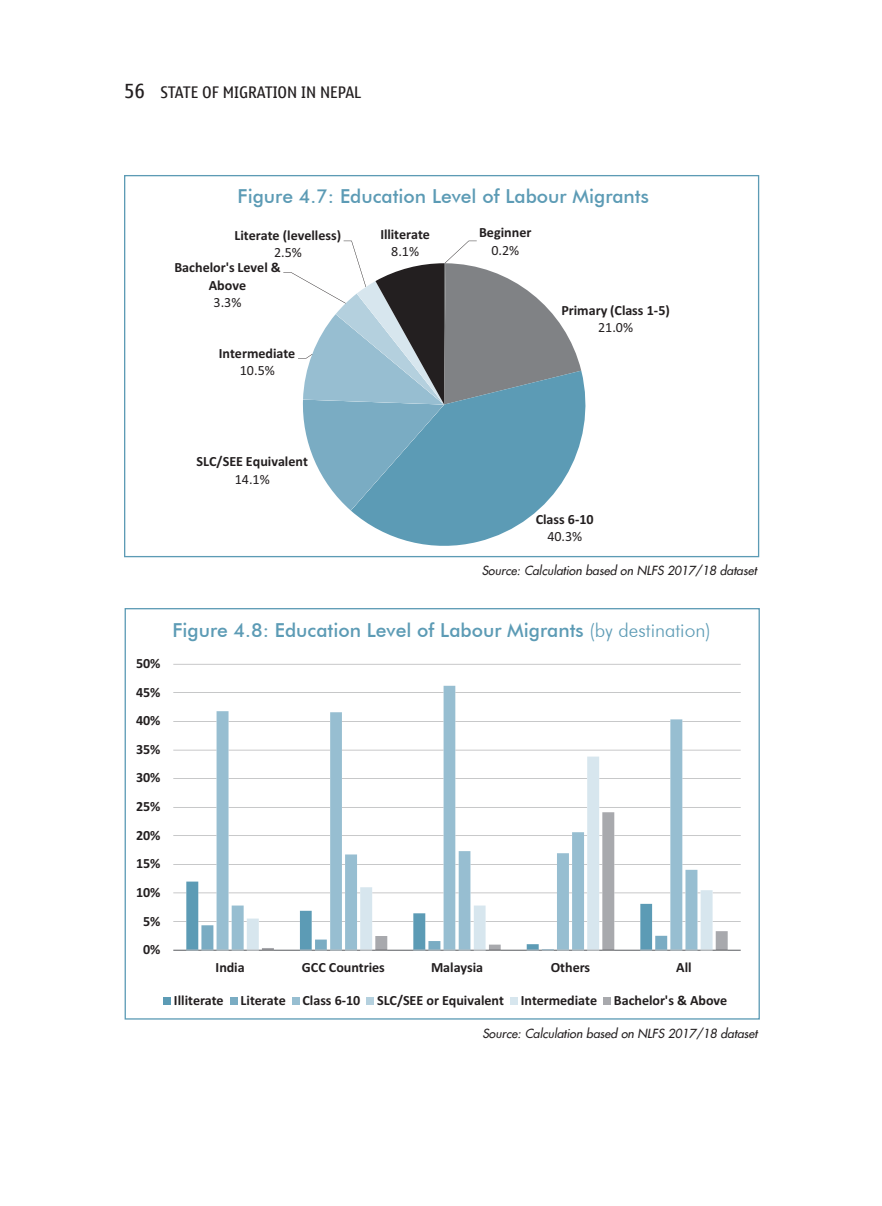
<style>
.page{position:relative;width:882px;height:1206px;background:#fff}
.page>*{position:absolute;margin:0;border:0;box-sizing:border-box;transform-origin:0 0}
._1_Figures_head___Ta{font:500 19.25px "Futura BT";color:#5c9bb5}
.t1{font:15.75px "Nokia Standard Multiscript";color:#231f20}
.t2{font:700 14px/17.2px "Calibri";color:#231f20;text-align:center}
._1_source{font:italic 12.25px "Futura 2";color:#231f20}
.s1{font-size:19.25px}
.s2{font-weight:400}
.s3{font-weight:300}
</style>
<div class="page">
<hr style="left:682px;top:864px;width:59px;height:1px;background:#808285">
<hr style="left:173px;top:864px;width:44px;height:1px;background:#808285">
<hr style="left:682px;top:835px;width:59px;height:1px;background:#808285">
<hr style="left:173px;top:835px;width:44px;height:1px;background:#808285">
<hr style="left:682px;top:807px;width:59px;height:1px;background:#808285">
<hr style="left:173px;top:807px;width:44px;height:1px;background:#808285">
<hr style="left:682px;top:778px;width:59px;height:1px;background:#808285">
<hr style="left:173px;top:778px;width:44px;height:1px;background:#808285">
<hr style="left:682px;top:750px;width:59px;height:1px;background:#808285">
<hr style="left:173px;top:750px;width:44px;height:1px;background:#808285">
<hr style="left:682px;top:721px;width:59px;height:1px;background:#808285">
<hr style="left:173px;top:721px;width:44px;height:1px;background:#808285">
<hr style="left:455px;top:692px;width:286px;height:1px;background:#808285">
<hr style="left:173px;top:692px;width:271px;height:1px;background:#808285">
<hr style="left:173px;top:664px;width:568px;height:1px;background:#808285">
<svg style="left:217px;top:685px;width:465px;height:196px"></svg>
<svg style="left:247px;top:756px;width:466px;height:125px"></svg>
<svg style="left:262px;top:812px;width:466px;height:69px"></svg>
<svg style="left:173px;top:881px;width:568px;height:70px"></svg>
<div style="left:163px;top:997px;width:8px;height:8px;background:#5c9bb5"></div>
<div style="left:230px;top:997px;width:7px;height:8px;background:#7aacc3"></div>
<div style="left:292px;top:997px;width:7px;height:8px;background:#97bed1"></div>
<div style="left:366px;top:997px;width:8px;height:8px;background:#b4d0de"></div>
<div style="left:510px;top:997px;width:7px;height:8px;background:#d7e6ee"></div>
<div style="left:603px;top:997px;width:8px;height:8px;background:#a8a9ad"></div>
<svg style="left:351px;top:371px;width:235px;height:175px;fill:#5c9bb5"></svg>
<svg style="left:283px;top:241px;width:298px;height:269px"></svg>
<p class="t1" style="left:124px;top:83px;width:239px"><span class="s1">56</span> STATE OF MIGRATION IN NEPAL</p>
<p class="_1_Figures_head___Ta" style="left:238px;top:184px;width:413px">Figure 4.7: Education Level of Labour Migrants</p>
<p class="t2" style="left:235px;top:226px;width:108px">Literate (levelless)<br><span class="s2">2.5%</span></p>
<p class="t2" style="left:380px;top:225px;width:51px">Illiterate<br><span class="s2">8.1%</span></p>
<p class="t2" style="left:174px;top:259px;width:108px">Bachelor's Level &amp;<br>Above<br><span class="s2">3.3%</span></p>
<p class="t2" style="left:219px;top:345px;width:78px">Intermediate<br><span class="s2">10.5%</span></p>
<p class="t2" style="left:197px;top:453px;width:113px">SLC/SEE Equivalent<br><span class="s2">14.1%</span></p>
<p class="t2" style="left:479px;top:224px;width:54px">Beginner<br><span class="s2">0.2%</span></p>
<p class="t2" style="left:561px;top:301px;width:110px">Primary (Class 1-5)<br><span class="s2">21.0%</span></p>
<p class="t2" style="left:536px;top:510px;width:59px">Class 6-10<br><span class="s2">40.3%</span></p>
<p class="_1_source" style="left:482px;top:562px;width:277px">Source: Calculation based on NLFS 2017/18 dataset</p>
<p class="t2" style="left:136px;top:654px;width:26px">50%</p>
<p class="t2" style="left:136px;top:683px;width:26px">45%</p>
<p class="t2" style="left:136px;top:712px;width:26px">40%</p>
<p class="t2" style="left:136px;top:740px;width:26px">35%</p>
<p class="t2" style="left:136px;top:769px;width:26px">30%</p>
<p class="t2" style="left:136px;top:797px;width:26px">25%</p>
<p class="t2" style="left:136px;top:826px;width:26px">20%</p>
<p class="t2" style="left:136px;top:855px;width:26px">15%</p>
<p class="t2" style="left:136px;top:883px;width:26px">10%</p>
<p class="t2" style="left:143px;top:912px;width:19px">5%</p>
<p class="t2" style="left:143px;top:940px;width:19px">0%</p>
<p class="_1_Figures_head___Ta" style="left:172px;top:618px;width:540px">Figure 4.8: Education Level of Labour Migrants <span class="s3">(by destination)</span></p>
<p class="t2" style="left:216px;top:958px;width:31px">India</p>
<p class="t2" style="left:302px;top:958px;width:84px">GCC Countries</p>
<p class="t2" style="left:431px;top:958px;width:54px">Malaysia</p>
<p class="t2" style="left:551px;top:958px;width:41px">Others</p>
<p class="t2" style="left:676px;top:958px;width:17px">All</p>
<p class="t2" style="left:174px;top:991px;width:555px">Illiterate Literate Class 6-10 SLC/SEE or Equivalent Intermediate Bachelor's &amp; Above</p>
<p class="_1_source" style="left:482px;top:1025px;width:277px">Source: Calculation based on NLFS 2017/18 dataset</p>
</div>
